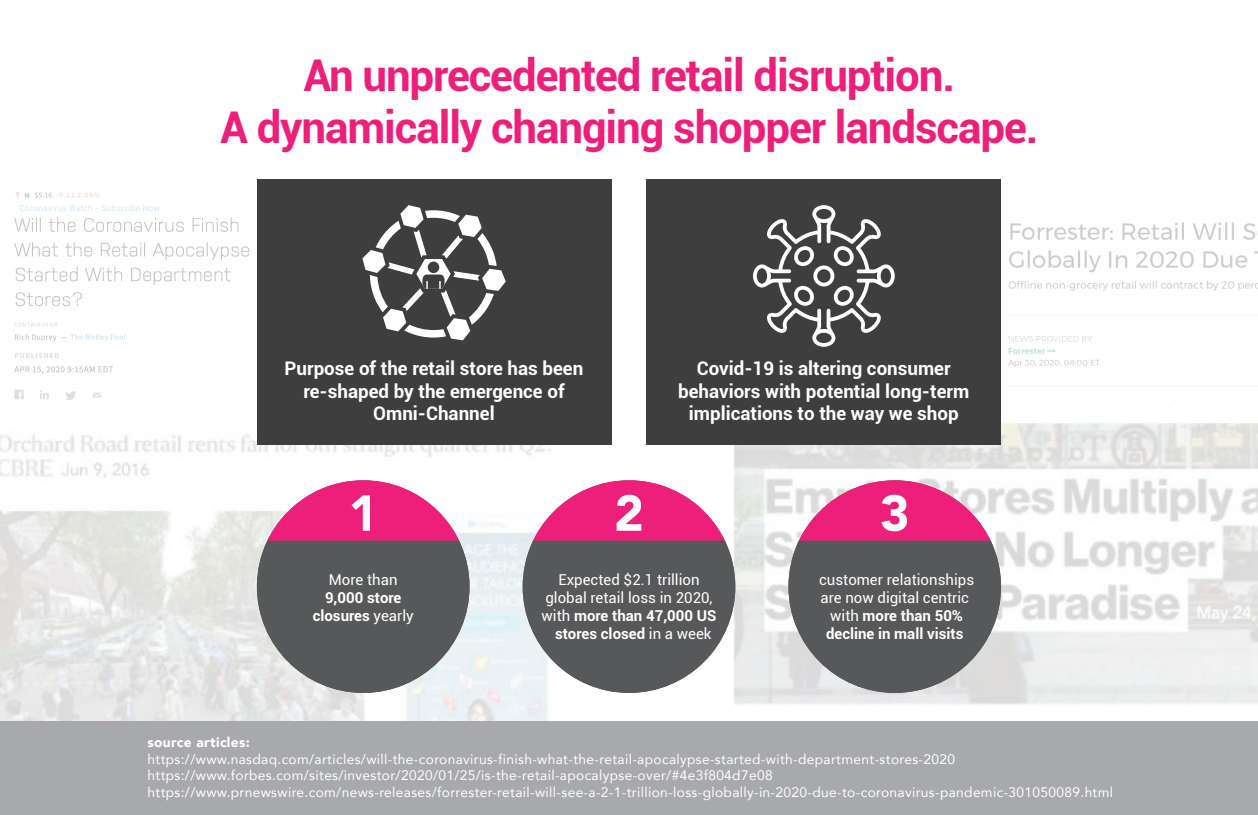
<style>
.page{position:relative;width:1258px;height:815px;background:#fff}
.page>*{position:absolute;margin:0;border:0;box-sizing:border-box;transform-origin:0 0}
.t1{font:900 50px "Avenir";color:#fff}
.t2{font:700 43.75px/52.5px "Roboto";letter-spacing:-.025em;color:#ee1e7b;text-align:center}
.t3{font:700 18.75px/22.5px "Roboto";color:#fff;text-align:center}
.t4{font:15px/18px "Roboto";color:#fff;text-align:center}
.t5{font:700 15px/18px "Roboto";color:#fff;text-align:center}
.t6{font:13.75px/16.5px "Avenir";letter-spacing:.025em;color:#fff}
.t7{font:900 13.75px "Avenir";letter-spacing:.025em;color:#fff}
.s1{font-weight:400}
.s2{font-weight:700}
</style>
<div class="page">
<img style="left:0;top:189px;width:1258px;height:533px">
<img style="left:1001px;top:200px;width:257px;height:208px">
<img style="left:7px;top:190px;width:245px;height:234px">
<div style="left:257px;top:179px;width:354px;height:266px;background:#3e3e3f"></div>
<svg style="left:362px;top:205px;width:144px;height:135px"></svg>
<div style="left:647px;top:179px;width:354px;height:266px;background:#3e3e3f"></div>
<svg style="left:753px;top:205px;width:142px;height:142px"></svg>
<svg style="left:523px;top:480px;width:212px;height:213px"></svg>
<svg style="left:257px;top:480px;width:212px;height:213px;background:#936e80"></svg>
<svg style="left:788px;top:480px;width:213px;height:213px;background:#916c7e"></svg>
<div style="left:0;top:722px;width:1258px;height:93px;background:#a8a9ad"></div>
<h2 class="t2" style="left:220px;top:49px;width:820px">An unprecedented retail disruption.<br>A dynamically changing shopper landscape.</h2>
<h3 class="t3" style="left:285px;top:358px;width:300px">Purpose of the retail store has been re-shaped by the emergence of<br>Omni-Channel</h3>
<h3 class="t3" style="left:678px;top:358px;width:293px">Covid-19 is altering consumer behaviors with potential long-term implications to the way we shop</h3>
<h1 class="t1" style="left:348px;top:481px;width:31px">1</h1>
<p class="t4" style="left:329px;top:570px;width:70px">More than</p>
<p class="t5" style="left:313px;top:588px;width:102px">9,000 store closures <span class="s1">yearly</span></p>
<h1 class="t1" style="left:614px;top:481px;width:31px">2</h1>
<p class="t4" style="left:542px;top:570px;width:176px">Expected $2.1 trillion global retail loss in 2020, with <span class="s2">more than 47,000 US stores closed</span> in a week</p>
<h1 class="t1" style="left:880px;top:481px;width:31px">3</h1>
<p class="t4" style="left:819px;top:570px;width:157px">customer relationships are now digital centric with <span class="s2">more than 50% decline in mall visits</span></p>
<p class="t7" style="left:147px;top:734px;width:104px">source articles:</p>
<p class="t6" style="left:147px;top:751px;width:967px">https://www.nasdaq.com/articles/will-the-coronavirus-finish-what-the-retail-apocalypse-started-with-department-stores-2020 https://www.forbes.com/sites/investor/2020/01/25/is-the-retail-apocalypse-over/#4e3f804d7e08 https://www.prnewswire.com/news-releases/forrester-retail-will-see-a-2-1-trillion-loss-globally-in-2020-due-to-coronavirus-pandemic-301050089.html</p>
</div>
